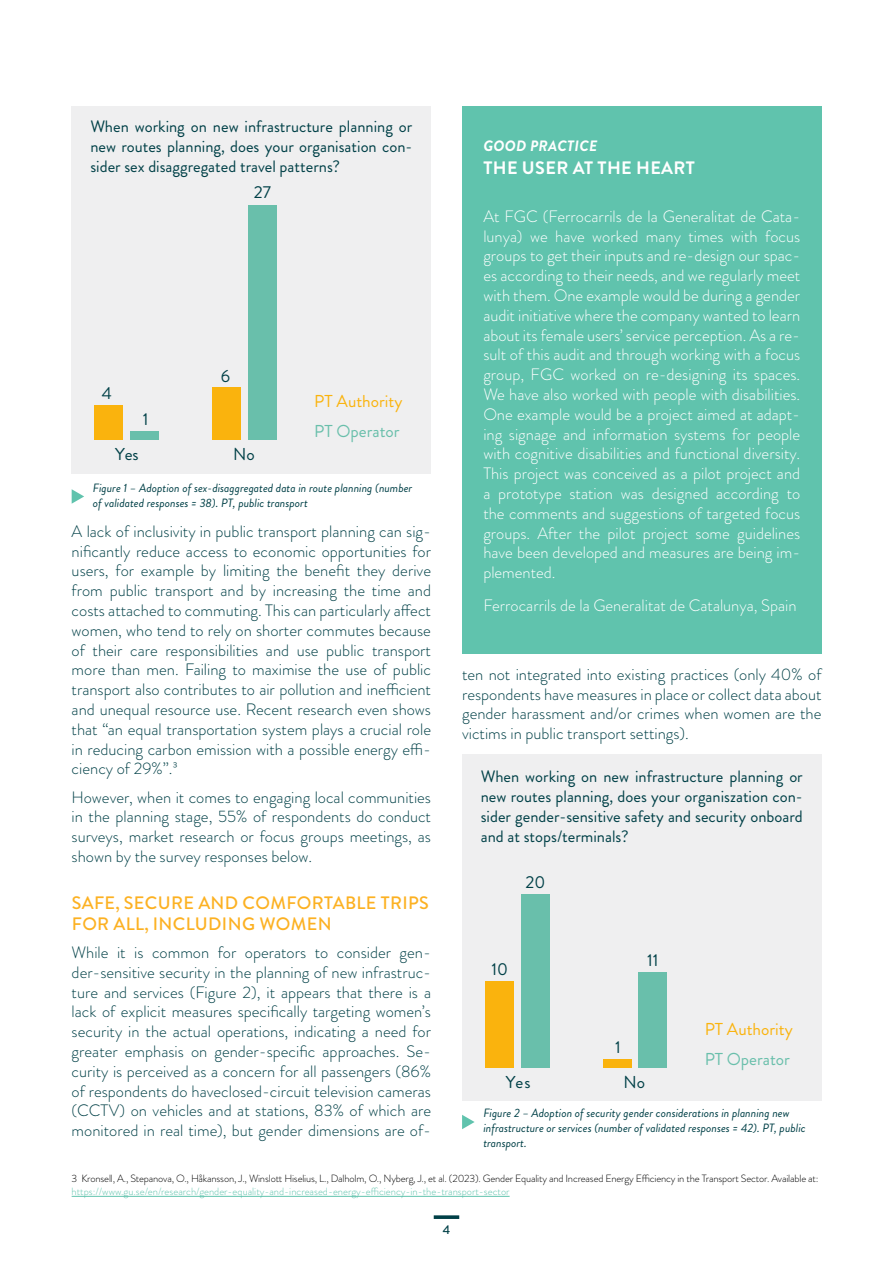
<style>
.page{position:relative;width:893px;height:1263px;background:#fff}
.page>*{position:absolute;margin:0;border:0;box-sizing:border-box;transform-origin:0 0}
.t1{font:500 18px/21px "Brandon Grotesque";letter-spacing:.02em;color:#fcb122}
.t2{font:700 18px "Brandon Grotesque";letter-spacing:.02em;color:#fff}
.t3{font:17.25px "Brandon Grotesque";color:#004047}
.t4{font:17.25px "Brandon Grotesque";color:#fab30d}
.t5{font:17.25px "Brandon Grotesque";color:#69bfab}
.t6{font:300 16.5px/19.8px "Brandon Grotesque";color:#004047;text-align:justify}
.t7{font:300 16.5px/19.8px "Brandon Grotesque";color:#fff;text-align:justify}
.t8{font:16.5px/19.8px "Brandon Grotesque";color:#004047;text-align:justify}
.t9{font:italic 700 15px "Brandon Grotesque";letter-spacing:.02em;color:#fff}
.t10{font:500 12.6px "Brandon Grotesque";color:#004047}
.t11{font:italic 12px/15px "Brandon Grotesque";color:#004047}
.t12{font:300 10.5px "Brandon Grotesque";letter-spacing:-.015em;color:#000}
.t13{font:300 10.5px "Brandon Grotesque";color:#60c3ad}
</style>
<div class="page">
<svg style="left:434px;top:1215px;width:25px;height:4px"></svg>
<div style="left:462px;top:107px;width:359px;height:547px;background:#60c3ad"></div>
<hr style="left:72px;top:1196px;width:438px;height:1px;background:#60c3ad">
<div style="left:72px;top:107px;width:359px;height:367px;background:#efeff0"></div>
<svg style="left:72px;top:489px;width:12px;height:15px"></svg>
<div style="left:248px;top:206px;width:29px;height:234px;background:#69bfab"></div>
<div style="left:213px;top:388px;width:28px;height:52px;background:#fab30d"></div>
<div style="left:130px;top:431px;width:29px;height:9px;background:#69bfab"></div>
<div style="left:95px;top:405px;width:28px;height:35px;background:#fab30d"></div>
<div style="left:462px;top:754px;width:359px;height:346px;background:#efeff0"></div>
<svg style="left:462px;top:1115px;width:13px;height:14px"></svg>
<div style="left:639px;top:973px;width:28px;height:95px;background:#69bfab"></div>
<div style="left:603px;top:1059px;width:28px;height:9px;background:#fab30d"></div>
<div style="left:521px;top:894px;width:28px;height:174px;background:#69bfab"></div>
<div style="left:485px;top:981px;width:28px;height:87px;background:#fab30d"></div>
<p class="t8" style="left:90px;top:117px;width:323px">When working on new infrastructure planning or new routes planning, does your organisation con&shy;sider sex disaggregated travel patterns?</p>
<p class="t3" style="left:102px;top:381px;width:12px">4</p>
<p class="t3" style="left:143px;top:407px;width:7px">1</p>
<p class="t3" style="left:115px;top:442px;width:25px">Yes</p>
<p class="t3" style="left:254px;top:181px;width:19px">27</p>
<p class="t3" style="left:221px;top:364px;width:11px">6</p>
<p class="t3" style="left:233px;top:442px;width:23px">No</p>
<p class="t4" style="left:314px;top:389px;width:90px">PT Authority</p>
<p class="t5" style="left:314px;top:419px;width:87px">PT Operator</p>
<p class="t11" style="left:93px;top:481px;width:321px">Figure 1 – Adoption of sex-disaggregated data in route planning (number of validated responses = 38). PT, public transport</p>
<p class="t6" style="left:72px;top:521px;width:361px">A lack of inclusivity in public transport planning can sig&shy;nificantly reduce access to economic opportunities for users, for example by limiting the benefit they derive from public transport and by increasing the time and costs attached to commuting. This can particularly affect women, who tend to rely on shorter commutes because of their care responsibilities and use public transport more than men. Failing to maximise the use of public transport also contributes to air pollution and inefficient and unequal resource use. Recent research even shows that “an equal transportation system plays a crucial role in reducing carbon emission with a possible energy effi&shy;ciency of 29%”.3</p>
<p class="t6" style="left:72px;top:787px;width:361px">However, when it comes to engaging local communities in the planning stage, 55% of respondents do conduct surveys, market research or focus groups meetings, as shown by the survey responses below.</p>
<p class="t1" style="left:72px;top:892px;width:359px">SAFE, SECURE AND COMFORTABLE TRIPS<br>FOR ALL, INCLUDING WOMEN</p>
<p class="t6" style="left:72px;top:942px;width:361px">While it is common for operators to consider gen&shy;der-sensitive security in the planning of new infrastruc&shy;ture and services (Figure 2), it appears that there is a lack of explicit measures specifically targeting women’s security in the actual operations, indicating a need for greater emphasis on gender-specific approaches. Se&shy;curity is perceived as a concern for all passengers (86% of respondents do haveclosed-circuit television cameras (CCTV) on vehicles and at stations, 83% of which are monitored in real time), but gender dimensions are of-</p>
<p class="t9" style="left:483px;top:135px;width:115px">GOOD PRACTICE</p>
<p class="t2" style="left:483px;top:155px;width:213px">THE USER AT THE HEART</p>
<p class="t7" style="left:483px;top:206px;width:318px">At FGC (Ferrocarrils de la Generalitat de Cata&shy;lunya) we have worked many times with focus groups to get their inputs and re-design our spac&shy;es according to their needs, and we regularly meet with them. One example would be during a gender audit initiative where the company wanted to learn about its female users’ service perception. As a re&shy;sult of this audit and through working with a focus group, FGC worked on re-designing its spaces.<br>We have also worked with people with disabilities.<br>One example would be a project aimed at adapt&shy;ing signage and information systems for people with cognitive disabilities and functional diversity.<br>This project was conceived as a pilot project and a prototype station was designed according to the comments and suggestions of targeted focus groups. After the pilot project some guidelines have been developed and measures are being im&shy;plemented.</p>
<p class="t7" style="left:483px;top:595px;width:315px">Ferrocarrils de la Generalitat de Catalunya, Spain</p>
<p class="t6" style="left:462px;top:664px;width:361px">ten not integrated into existing practices (only 40% of respondents have measures in place or collect data about gender harassment and/or crimes when women are the victims in public transport settings).</p>
<p class="t8" style="left:481px;top:767px;width:323px">When working on new infrastructure planning or new routes planning, does your organiszation con&shy;sider gender-sensitive safety and security onboard and at stops/terminals?</p>
<p class="t3" style="left:526px;top:870px;width:21px">20</p>
<p class="t3" style="left:491px;top:957px;width:18px">10</p>
<p class="t3" style="left:506px;top:1071px;width:26px">Yes</p>
<p class="t3" style="left:647px;top:948px;width:13px">11</p>
<p class="t3" style="left:615px;top:1035px;width:7px">1</p>
<p class="t3" style="left:623px;top:1071px;width:23px">No</p>
<p class="t4" style="left:705px;top:1017px;width:90px">PT Authority</p>
<p class="t5" style="left:705px;top:1047px;width:87px">PT Operator</p>
<p class="t11" style="left:483px;top:1105px;width:324px">Figure 2 – Adoption of security gender considerations in planning new infrastructure or services (number of validated responses = 42). PT, public transport.</p>
<p class="t12" style="left:72px;top:1171px;width:748px">3 Kronsell, A., Stepanova, O., Håkansson, J., Winslott Hiselius, L., Dalholm, O., Nyberg, J., et al. (2023). Gender Equality and Increased Energy Efficiency in the Transport Sector. Available at:</p>
<p class="t13" style="left:72px;top:1184px;width:439px">https://www.gu.se/en/research/gender-equality-and-increased-energy-efficiency-in-the-transport-sector</p>
<p class="t10" style="left:443px;top:1221px;width:9px">4</p>
</div>
